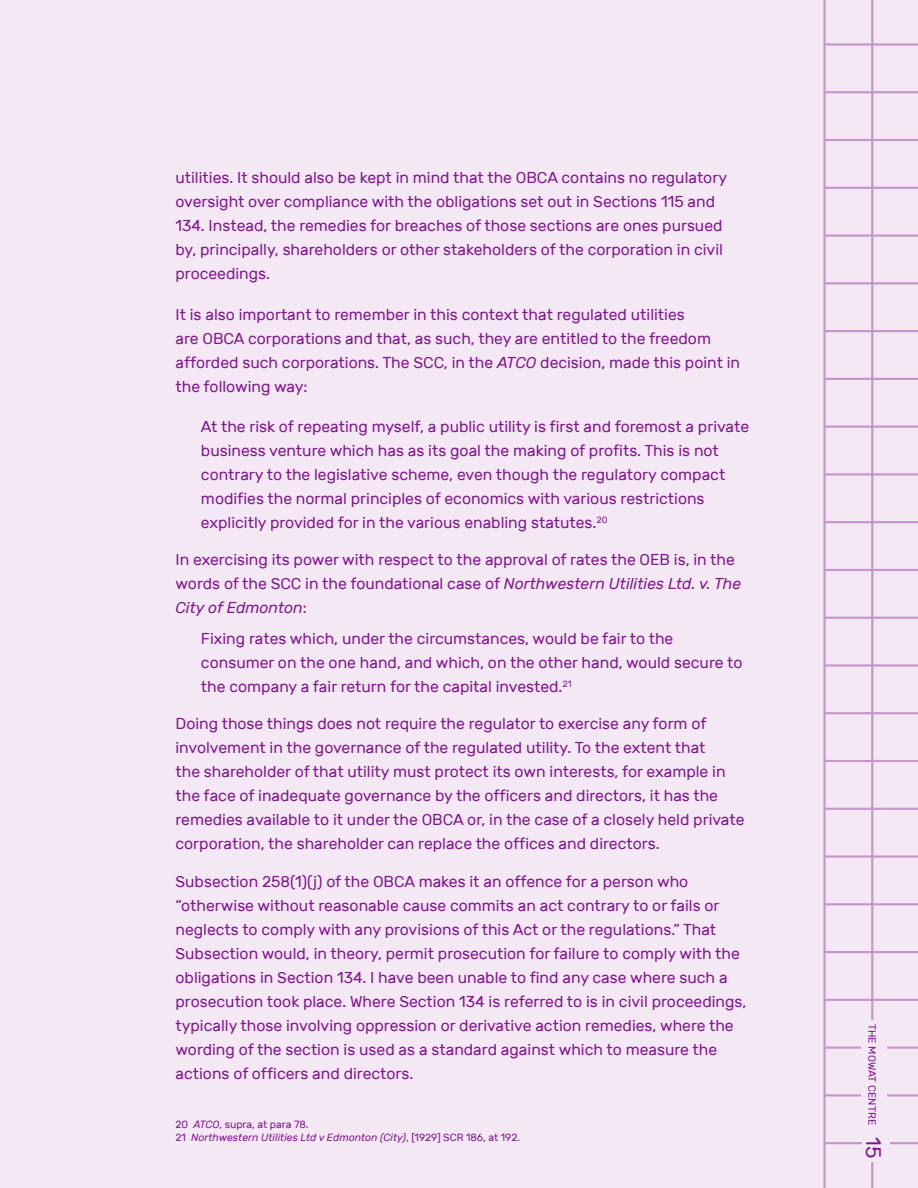
<style>
.page{position:relative;width:918px;height:1188px;background:#f3e8f4}
.page>*{position:absolute;margin:0;border:0;box-sizing:border-box;transform-origin:0 0}
.t1{font:15.75px/24px "Rubik";color:#82178f}
.t2{font:italic 10.5px/13.5px "Rubik";color:#82178f}
.t3{font:10.5px "Rubik";letter-spacing:.01em;color:#82178f}
.s1{font-style:italic}
.s2{font-style:normal}
.s3{font-size:21px}
</style>
<div class="page">
<hr style="left:824px;top:43px;width:94px;height:3px;background:#82178f">
<hr style="left:824px;top:91px;width:94px;height:2px;background:#82178f">
<hr style="left:824px;top:139px;width:94px;height:2px;background:#82178f">
<hr style="left:824px;top:187px;width:94px;height:2px;background:#82178f">
<hr style="left:824px;top:234px;width:94px;height:3px;background:#82178f">
<hr style="left:824px;top:282px;width:94px;height:2px;background:#82178f">
<hr style="left:824px;top:330px;width:94px;height:2px;background:#82178f">
<hr style="left:824px;top:378px;width:94px;height:2px;background:#82178f">
<hr style="left:824px;top:426px;width:94px;height:2px;background:#82178f">
<hr style="left:824px;top:473px;width:94px;height:2px;background:#82178f">
<hr style="left:824px;top:521px;width:94px;height:2px;background:#82178f">
<hr style="left:824px;top:569px;width:94px;height:2px;background:#82178f">
<hr style="left:824px;top:617px;width:94px;height:2px;background:#82178f">
<hr style="left:824px;top:664px;width:94px;height:3px;background:#82178f">
<hr style="left:824px;top:712px;width:94px;height:2px;background:#82178f">
<hr style="left:824px;top:760px;width:94px;height:2px;background:#82178f">
<hr style="left:824px;top:808px;width:94px;height:2px;background:#82178f">
<hr style="left:824px;top:855px;width:94px;height:3px;background:#82178f">
<hr style="left:824px;top:903px;width:94px;height:2px;background:#82178f">
<hr style="left:824px;top:951px;width:94px;height:2px;background:#82178f">
<hr style="left:824px;top:999px;width:94px;height:2px;background:#82178f">
<hr style="left:824px;top:1047px;width:94px;height:2px;background:#82178f">
<hr style="left:824px;top:1094px;width:94px;height:2px;background:#82178f">
<hr style="left:824px;top:1142px;width:94px;height:2px;background:#82178f">
<hr style="left:823px;top:0;width:3px;height:1188px;background:#82178f">
<hr style="left:871px;top:0;width:2px;height:1188px;background:#82178f">
<hr style="left:917px;top:0;width:1px;height:1188px;background:#82178f">
<div style="left:861px;top:1020px;width:25px;height:118px;background:#f3e8f4"></div>
<div style="left:862px;top:1127px;width:27px;height:34px;background:#f3e8f4"></div>
<p class="t1" style="left:176px;top:166px;width:553px">utilities. It should also be kept in mind that the OBCA contains no regulatory oversight over compliance with the obligations set out in Sections 115 and 134. Instead, the remedies for breaches of those sections are ones pursued by, principally, shareholders or other stakeholders of the corporation in civil proceedings.</p>
<p class="t1" style="left:176px;top:303px;width:566px">It is also important to remember in this context that regulated utilities<br>are OBCA corporations and that, as such, they are entitled to the freedom afforded such corporations. The SCC, in the <span class="s1">ATCO</span> decision, made this point in the following way:</p>
<p class="t1" style="left:201px;top:415px;width:550px">At the risk of repeating myself, a public utility is first and foremost a private business venture which has as its goal the making of profits. This is not contrary to the legislative scheme, even though the regulatory compact modifies the normal principles of economics with various restrictions explicitly provided for in the various enabling statutes.<sup>20</sup></p>
<p class="t1" style="left:176px;top:548px;width:567px">In exercising its power with respect to the approval of rates the OEB is, in the words of the SCC in the foundational case of <span class="s1">Northwestern Utilities Ltd. v. The<br>City of Edmonton</span>:</p>
<p class="t1" style="left:201px;top:627px;width:543px">Fixing rates which, under the circumstances, would be fair to the consumer on the one hand, and which, on the other hand, would secure to the company a fair return for the capital invested.<sup>21</sup></p>
<p class="t1" style="left:176px;top:712px;width:571px">Doing those things does not require the regulator to exercise any form of involvement in the governance of the regulated utility. To the extent that<br>the shareholder of that utility must protect its own interests, for example in the face of inadequate governance by the officers and directors, it has the remedies available to it under the OBCA or, in the case of a closely held private corporation, the shareholder can replace the offices and directors.</p>
<p class="t1" style="left:176px;top:870px;width:572px">Subsection 258(1)(j) of the OBCA makes it an offence for a person who “otherwise without reasonable cause commits an act contrary to or fails or neglects to comply with any provisions of this Act or the regulations.” That Subsection would, in theory, permit prosecution for failure to comply with the obligations in Section 134. I have been unable to find any case where such a prosecution took place. Where Section 134 is referred to is in civil proceedings, typically those involving oppression or derivative action remedies, where the wording of the section is used as a standard against which to measure the actions of officers and directors.</p>
<p class="t2" style="left:176px;top:1117px;width:346px"><span class="s2">20</span> ATCO<span class="s2">, supra, at para 78.<br>21</span> Northwestern Utilities Ltd v Edmonton (City)<span class="s2">, [1929] SCR 186, at 192.</span></p>
<p class="t3" style="left:878px;top:1024px;width:136px;rotate:90deg">THE MOWAT CENTRE <span class="s3">15</span></p>
</div>
